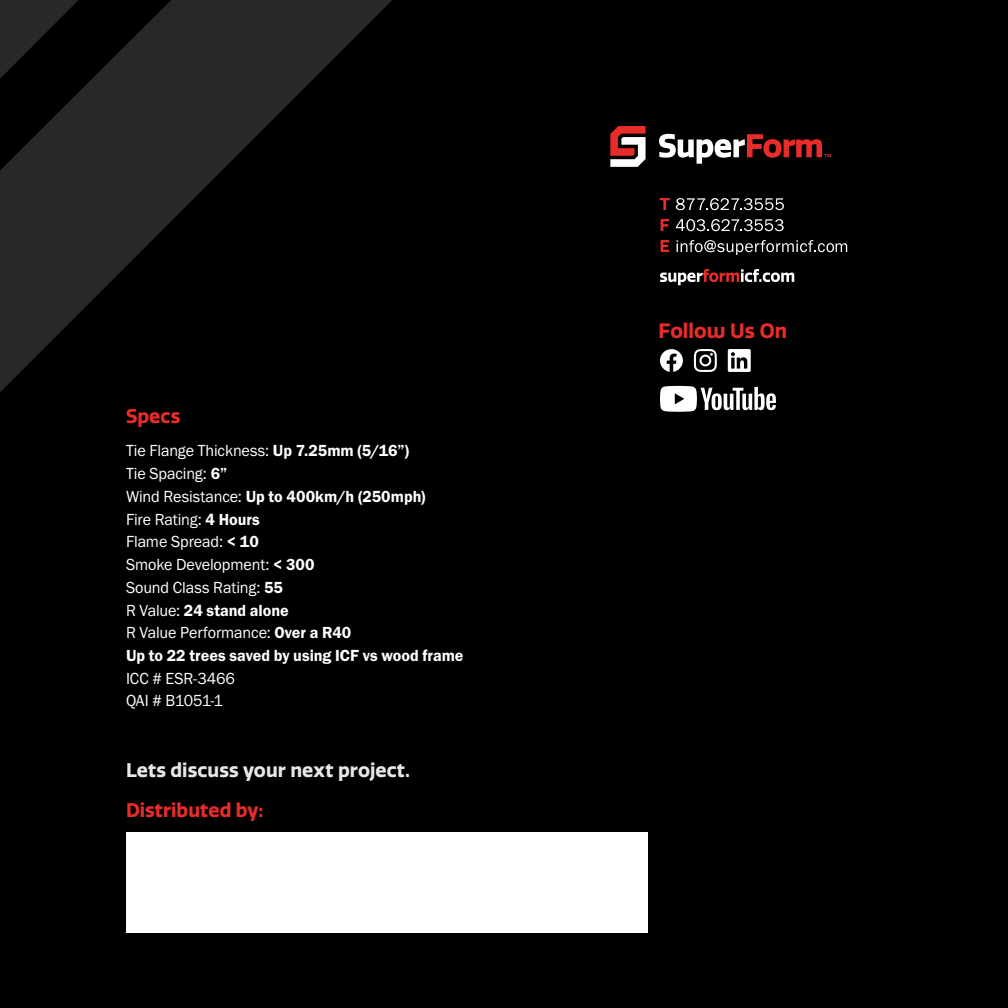
<style>
.page{position:relative;width:1008px;height:1008px;background:#000}
.page>*{position:absolute;margin:0;border:0;box-sizing:border-box;transform-origin:0 0}
.t1{font:700 20.12px "Quatro";color:#e82c2a}
.t2{font:700 19.25px "Quatro";letter-spacing:.005em;color:#e7e7e7}
.t3{font:700 19.25px "Quatro";letter-spacing:.005em;color:#e82c2a}
.t4{font:16.62px/22.8px "Franklin Gothic URW Boo";letter-spacing:-.005em;color:#fff}
.t5{font:16.62px "Franklin Gothic URW Dem";color:#fff}
.s1{font-family:"Franklin Gothic URW Dem"}
.s2{font-family:"Franklin Gothic URW Boo"}
</style>
<div class="page">
<svg style="left:610px;top:126px;width:36px;height:41px"></svg>
<svg style="left:659px;top:134px;width:172px;height:30px"></svg>
<svg style="left:660px;top:198px;width:10px;height:12px"></svg>
<svg style="left:676px;top:198px;width:108px;height:12px"></svg>
<svg style="left:661px;top:219px;width:8px;height:12px"></svg>
<svg style="left:676px;top:219px;width:108px;height:12px"></svg>
<svg style="left:661px;top:240px;width:8px;height:12px"></svg>
<svg style="left:677px;top:240px;width:170px;height:15px"></svg>
<svg style="left:660px;top:349px;width:23px;height:23px"></svg>
<svg style="left:728px;top:349px;width:23px;height:23px"></svg>
<svg style="left:694px;top:349px;width:23px;height:23px"></svg>
<div style="left:126px;top:832px;width:522px;height:101px;background:#fff"></div>
<svg style="left:0;top:0;width:392px;height:392px"></svg>
<svg style="left:660px;top:269px;width:134px;height:16px"></svg>
<svg style="left:660px;top:386px;width:116px;height:26px"></svg>
<p class="t3" style="left:126px;top:405px;width:56px">Specs</p>
<p class="t4" style="left:126px;top:439px;width:285px">Tie Flange Thickness: <span class="s1">Up 7.25mm (5/16”)<br></span>Tie Spacing: <span class="s1">6”</span></p>
<p class="t5" style="left:126px;top:486px;width:301px"><span class="s2">Wind Resistance:</span> Up to 400km/h (250mph)</p>
<p class="t4" style="left:126px;top:507px;width:190px">Fire Rating: <span class="s1">4 Hours<br></span>Flame Spread: <span class="s1">&lt; 10<br></span>Smoke Development: <span class="s1">&lt; 300<br></span>Sound Class Rating: <span class="s1">55</span></p>
<p class="t5" style="left:126px;top:600px;width:164px"><span class="s2">R Value:</span> 24 stand alone</p>
<p class="t4" style="left:126px;top:621px;width:227px">R Value Performance: <span class="s1">Over a R40</span></p>
<p class="t5" style="left:126px;top:645px;width:339px">Up to 22 trees saved by using ICF vs wood frame</p>
<p class="t4" style="left:126px;top:667px;width:111px">ICC # ESR-3466<br>QAI # B1051-1</p>
<p class="t2" style="left:126px;top:758px;width:286px">Lets discuss your next project.</p>
<p class="t3" style="left:126px;top:799px;width:139px">Distributed by:</p>
<p class="t1" style="left:659px;top:319px;width:130px">Follow Us On</p>
</div>
